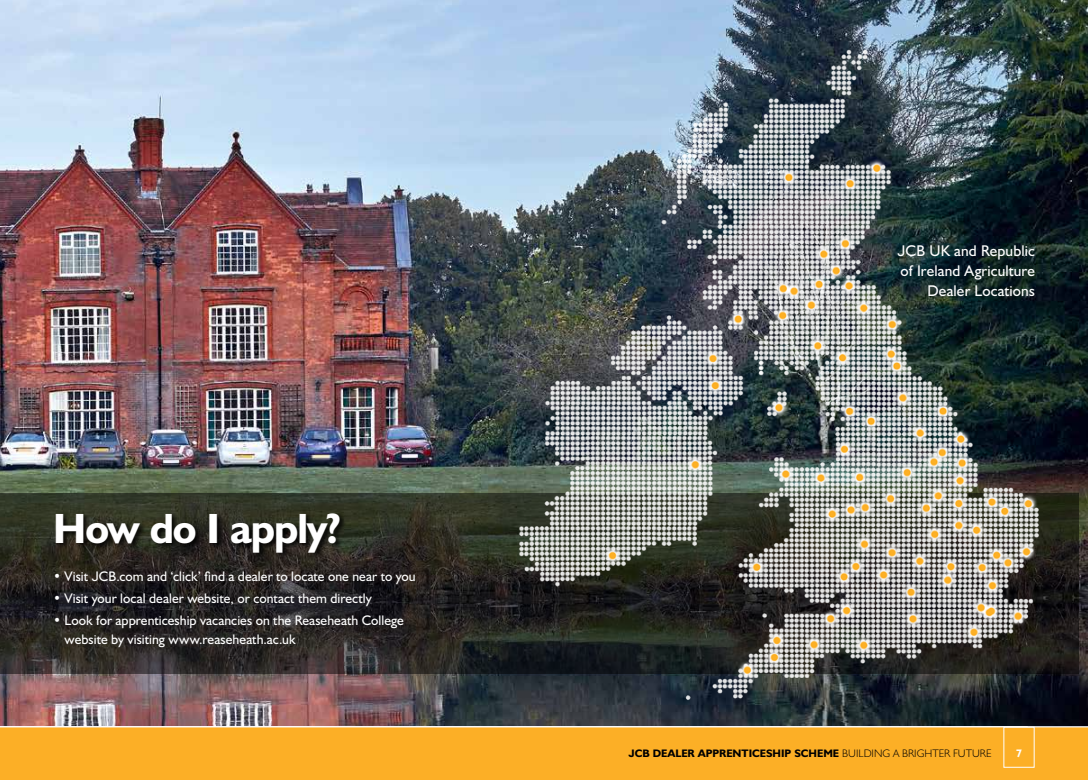
<style>
.page{position:relative;width:1088px;height:780px;background:#fff}
.page>*{position:absolute;margin:0;border:0;box-sizing:border-box;transform-origin:0 0}
.t1{font:42.5px "JCB Bold";letter-spacing:-.025em;color:#fff}
.t2{font:15.62px/20px "JCB Roman";letter-spacing:.01em;color:#fff;text-align:right}
.t3{font:13.88px/18.8px "JCB Roman";letter-spacing:.005em;color:#fff}
.t4{font:700 11px "JCB Euro";color:#000}
.t5{font:11px "JCB Bold";color:#fff}
.s1{font-weight:300}
</style>
<div class="page">
<img style="left:0;top:0;width:1088px;height:726px">
<svg style="left:0;top:493px;width:1078px;height:180px"></svg>
<div style="left:55px;top:512px;width:292px;height:47px;background:#000;opacity:.8"></div>
<img style="left:499px;top:44px;width:545px;height:661px">
<div style="left:0;top:726px;width:1088px;height:54px;background:#fcaf26"></div>
<hr style="left:0;top:726px;width:1088px;height:1px;background:#fff">
<h1 class="t1" style="left:53px;top:501px;width:290px">How do I apply?</h1>
<p class="t3" style="left:53px;top:566px;width:364px">• Visit JCB.com and ‘click’ find a dealer to locate one near to you</p>
<p class="t3" style="left:53px;top:588px;width:320px">• Visit your local dealer website, or contact them directly</p>
<p class="t3" style="left:65px;top:611px;width:341px;text-indent:-12px">• Look for apprenticeship vacancies on the Reaseheath College website by visiting www.reaseheath.ac.uk</p>
<p class="t2" style="left:897px;top:240px;width:139px">JCB UK and Republic of Ireland Agriculture<br>Dealer Locations</p>
<p class="t4" style="left:628px;top:746px;width:364px">JCB DEALER APPRENTICESHIP SCHEME <span class="s1">BUILDING A BRIGHTER FUTURE</span></p>
<p class="t5" style="left:1016px;top:746px;width:7px">7</p>
</div>
